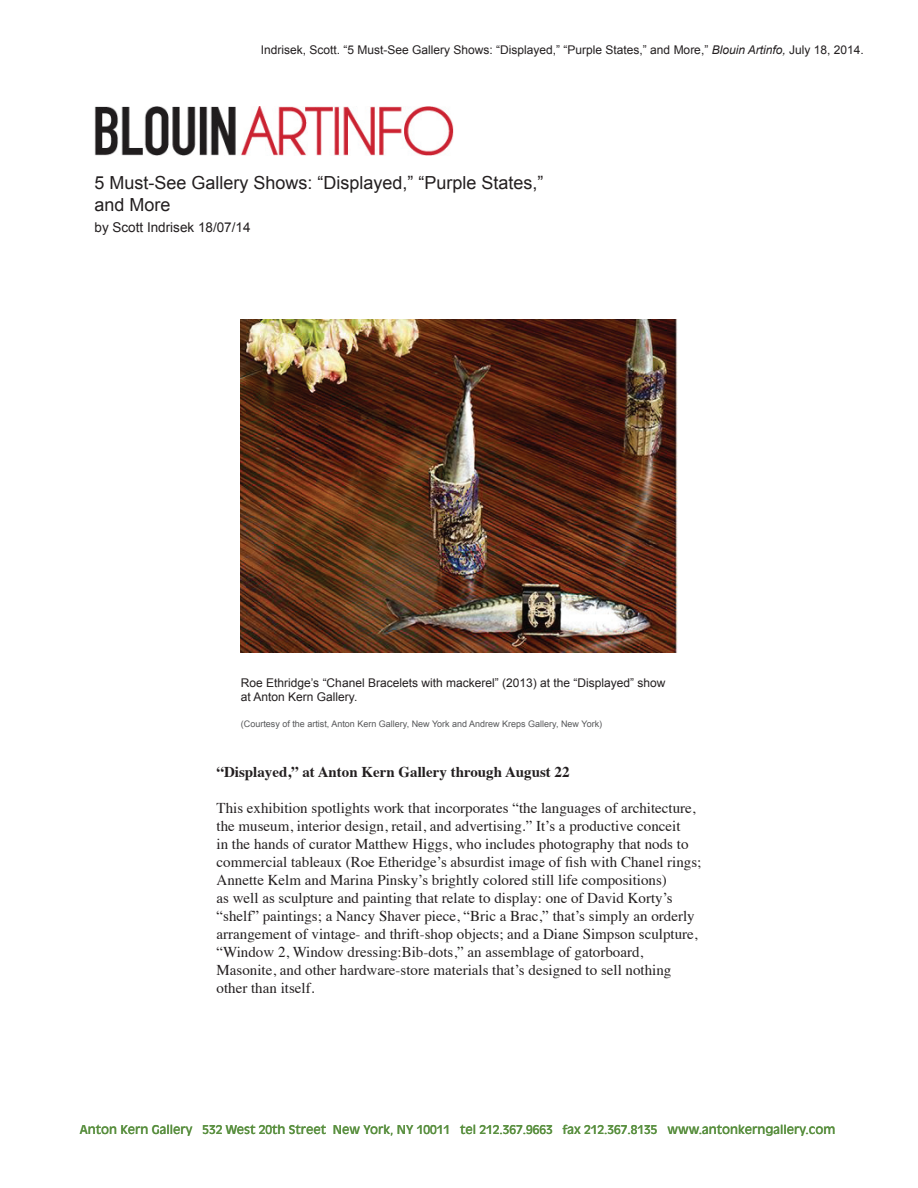
<style>
.page{position:relative;width:918px;height:1188px;background:#fff}
.page>*{position:absolute;margin:0;border:0;box-sizing:border-box;transform-origin:0 0}
.t1{font:18px/21.6px "Arial";color:#231f20}
.t2{font:15px/18px "Times";color:#231f20}
.t3{font:700 15px "Times";color:#231f20}
.t4{font:13.5px "Arial";color:#231f20}
.t5{font:12px/14.4px "Arial";color:#231f20}
.t6{font:12px "Antique Olive";color:#598f3f}
.t7{font:9px "Arial";color:#57585a}
.s1{font-style:italic}
</style>
<div class="page">
<img style="left:94px;top:107px;width:360px;height:49px">
<img style="left:241px;top:320px;width:436px;height:332px">
<p class="t5" style="left:261px;top:43px;width:605px">Indrisek, Scott. “5 Must-See Gallery Shows: “Displayed,” “Purple States,” and More,” <span class="s1">Blouin Artinfo,</span> July 18, 2014.</p>
<p class="t1" style="left:94px;top:172px;width:451px">5 Must-See Gallery Shows: “Displayed,” “Purple States,” and More</p>
<p class="t4" style="left:94px;top:219px;width:158px">by Scott Indrisek 18/07/14</p>
<p class="t5" style="left:241px;top:676px;width:426px">Roe Ethridge’s “Chanel Bracelets with mackerel” (2013) at the “Displayed” show at Anton Kern Gallery.</p>
<p class="t7" style="left:241px;top:718px;width:363px">(Courtesy of the artist, Anton Kern Gallery, New York and Andrew Kreps Gallery, New York)</p>
<p class="t3" style="left:217px;top:758px;width:355px">“Displayed,” at Anton Kern Gallery through August 22</p>
<p class="t2" style="left:217px;top:798px;width:486px">This exhibition spotlights work that incorporates “the languages of architecture, the museum, interior design, retail, and advertising.” It’s a productive conceit<br>in the hands of curator Matthew Higgs, who includes photography that nods to commercial tableaux (Roe Etheridge’s absurdist image of fish with Chanel rings; Annette Kelm and Marina Pinsky’s brightly colored still life compositions)<br>as well as sculpture and painting that relate to display: one of David Korty’s “shelf” paintings; a Nancy Shaver piece, “Bric a Brac,” that’s simply an orderly arrangement of vintage- and thrift-shop objects; and a Diane Simpson sculpture, “Window 2, Window dressing:Bib-dots,” an assemblage of gatorboard, Masonite, and other hardware-store materials that’s designed to sell nothing other than itself.</p>
<p class="t6" style="left:80px;top:1122px;width:757px">Anton Kern Gallery 532 West 20th Street New York, NY 10011 tel 212.367.9663 fax 212.367.8135 www.antonkerngallery.com</p>
</div>
